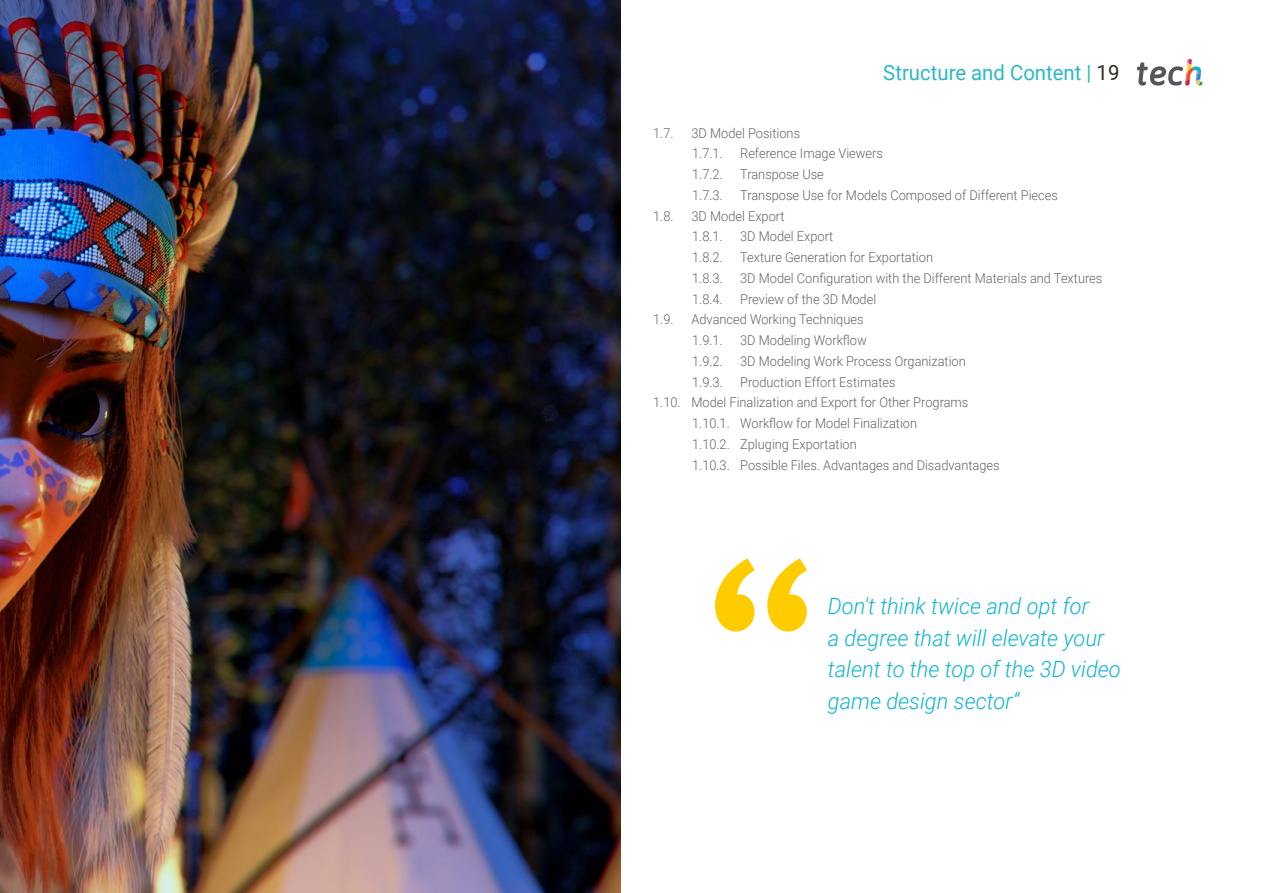
<style>
.page{position:relative;width:1263px;height:893px;background:#fff}
.page>*{position:absolute;margin:0;border:0;box-sizing:border-box;transform-origin:0 0}
.t1{font:italic 300 22.5px/31.5px "Roboto";color:#0fb6cf}
.t2{font:21px "Roboto";color:#2db8c5}
.t3{font:300 13.5px/20.7px "Roboto";color:#61646a;scale:.95 1}
.s1{color:#312e20}
</style>
<div class="page">
<svg style="left:1137px;top:59px;width:65px;height:27px"></svg>
<svg style="left:715px;top:558px;width:92px;height:74px"></svg>
<img style="left:0;top:0;width:621px;height:893px">
<h2 class="t2" style="left:883px;top:57px;width:238px">Structure and Content | <span class="s1">19</span></h2>
<p class="t3" style="left:653px;top:122px;width:23px">1.7.</p>
<p class="t3" style="left:691px;top:122px;width:116px">3D Model Positions<br>1.7.1.</p>
<p class="t3" style="left:740px;top:143px;width:152px">Reference Image Viewers</p>
<p class="t3" style="left:692px;top:164px;width:34px">1.7.2.</p>
<p class="t3" style="left:740px;top:164px;width:90px">Transpose Use</p>
<p class="t3" style="left:692px;top:184px;width:34px">1.7.3.</p>
<p class="t3" style="left:740px;top:184px;width:336px">Transpose Use for Models Composed of Different Pieces</p>
<p class="t3" style="left:653px;top:205px;width:23px">1.8.</p>
<p class="t3" style="left:691px;top:205px;width:100px">3D Model Export<br>1.8.1.</p>
<p class="t3" style="left:740px;top:226px;width:100px">3D Model Export</p>
<p class="t3" style="left:692px;top:247px;width:34px">1.8.2.</p>
<p class="t3" style="left:740px;top:247px;width:204px">Texture Generation for Exportation</p>
<p class="t3" style="left:692px;top:267px;width:34px">1.8.3.</p>
<p class="t3" style="left:740px;top:267px;width:383px">3D Model Configuration with the Different Materials and Textures</p>
<p class="t3" style="left:692px;top:288px;width:34px">1.8.4.</p>
<p class="t3" style="left:740px;top:288px;width:145px">Preview of the 3D Model</p>
<p class="t3" style="left:653px;top:309px;width:23px">1.9.</p>
<p class="t3" style="left:691px;top:309px;width:183px">Advanced Working Techniques<br>1.9.1.</p>
<p class="t3" style="left:740px;top:330px;width:135px">3D Modeling Workflow</p>
<p class="t3" style="left:692px;top:350px;width:34px">1.9.2.</p>
<p class="t3" style="left:740px;top:350px;width:239px">3D Modeling Work Process Organization</p>
<p class="t3" style="left:692px;top:371px;width:34px">1.9.3.</p>
<p class="t3" style="left:740px;top:371px;width:165px">Production Effort Estimates</p>
<p class="t3" style="left:653px;top:392px;width:333px">1.10. Model Finalization and Export for Other Programs</p>
<p class="t3" style="left:692px;top:413px;width:238px">1.10.1. Workflow for Model Finalization</p>
<p class="t3" style="left:692px;top:433px;width:175px">1.10.2. Zpluging Exportation</p>
<p class="t3" style="left:692px;top:454px;width:325px">1.10.3. Possible Files. Advantages and Disadvantages</p>
<h1 class="t1" style="left:828px;top:589px;width:294px">Don't think twice and opt for<br>a degree that will elevate your talent to the top of the 3D video game design sector”</h1>
</div>
